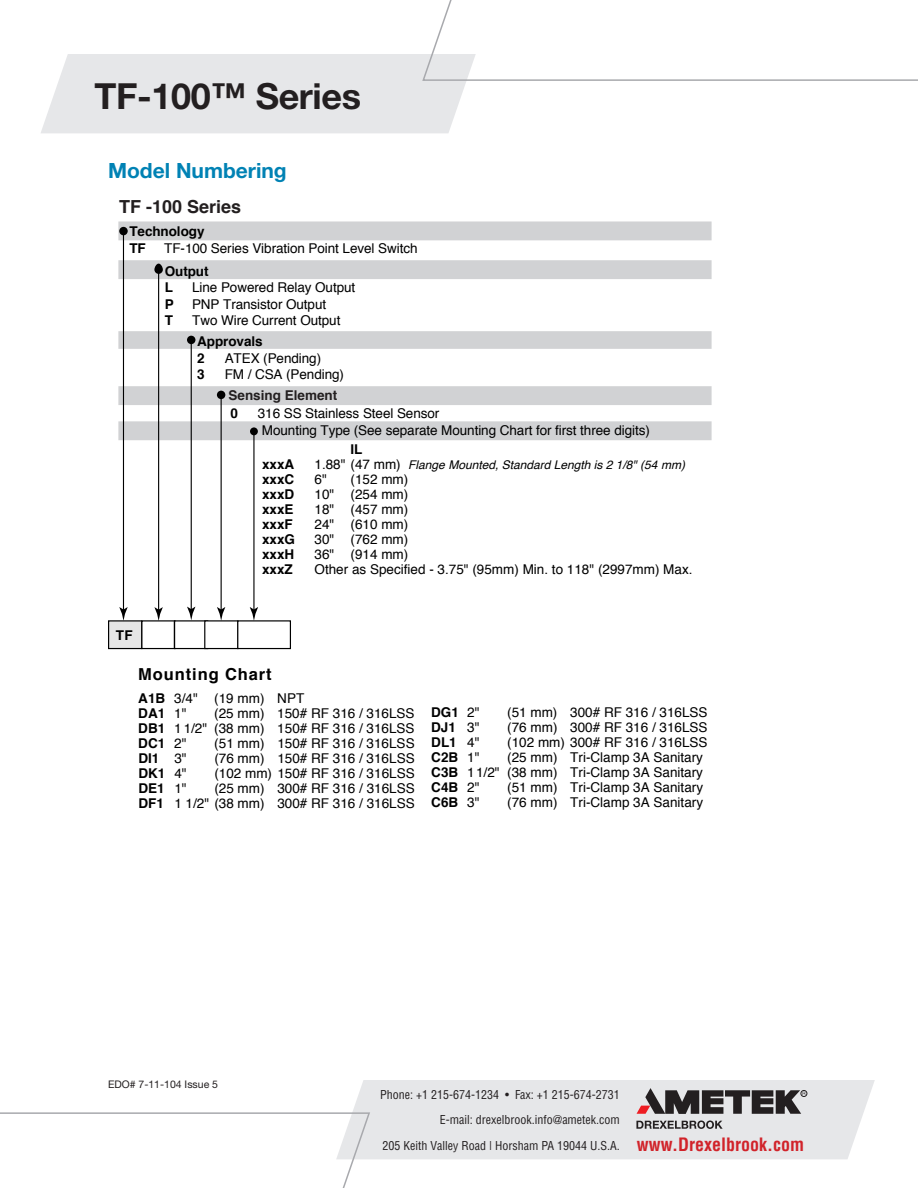
<style>
.page{position:relative;width:918px;height:1188px;background:#fff}
.page>*{position:absolute;margin:0;border:0;box-sizing:border-box;transform-origin:0 0}
.t1{font:700 36px "Helvetica Neue";letter-spacing:-.01em;color:#231f20}
.Blue_Subheads{font:700 21px "Helvetica Neue";color:#0082b4}
.t2{font:700 condensed 18px "Helvetica";color:#d1232a}
.t3{font:700 18px "Helvetica";color:#231f20}
.t4{font:700 16.5px "Helvetica";letter-spacing:.055em;color:#000}
.t5{font:13.5px/15px "Helvetica";color:#000;text-align:justify}
.t6{font:700 13.5px/16.5px "Helvetica";color:#000}
.t7{font:700 13.5px/18.1px "Helvetica";color:#231f20}
.t8{font:condensed 12px/25.5px "Helvetica";color:#231f20;text-align:right}
.t9{font:italic 12px "Helvetica";color:#000}
.t10{font:10.5px "Helvetica Neue";color:#231f20}
.s1{color:#000}
.s2{font-style:normal;font-size:13.5px}
.s3{font-weight:700}
.s4{font-weight:400}
</style>
<div class="page">
<div style="left:109px;top:621px;width:33px;height:28px;background:#e6e6e6"></div>
<div style="left:108px;top:620px;width:34px;height:29px;border:1px solid #000"></div>
<div style="left:118px;top:421px;width:594px;height:19px;background:#d1d2d4"></div>
<div style="left:118px;top:260px;width:594px;height:19px;background:#d1d2d4"></div>
<div style="left:118px;top:221px;width:594px;height:19px;background:#d1d2d4"></div>
<div style="left:118px;top:331px;width:594px;height:18px;background:#d1d2d4"></div>
<div style="left:118px;top:386px;width:594px;height:19px;background:#d1d2d4"></div>
<hr style="left:123px;top:231px;width:1px;height:380px;background:#000">
<svg style="left:119px;top:607px;width:9px;height:14px"></svg>
<div style="left:119px;top:227px;width:9px;height:8px;background:#000;border-radius:50%"></div>
<hr style="left:158px;top:270px;width:1px;height:341px;background:#000">
<svg style="left:154px;top:607px;width:9px;height:13px"></svg>
<div style="left:154px;top:264px;width:9px;height:10px;background:#000;border-radius:4px"></div>
<hr style="left:191px;top:340px;width:1px;height:270px;background:#000">
<svg style="left:187px;top:607px;width:8px;height:13px"></svg>
<div style="left:187px;top:336px;width:8px;height:8px;background:#000;border-radius:50%"></div>
<hr style="left:221px;top:395px;width:1px;height:216px;background:#000">
<svg style="left:217px;top:607px;width:8px;height:13px"></svg>
<div style="left:217px;top:391px;width:8px;height:8px;background:#000;border-radius:50%"></div>
<hr style="left:253px;top:431px;width:2px;height:180px;background:#000">
<svg style="left:250px;top:607px;width:8px;height:13px"></svg>
<div style="left:250px;top:427px;width:8px;height:8px;background:#000;border-radius:50%"></div>
<div style="left:141px;top:620px;width:35px;height:29px;background:#fff;border:1px solid #000"></div>
<div style="left:174px;top:620px;width:34px;height:29px;background:#fff;border:1px solid #000"></div>
<div style="left:204px;top:620px;width:35px;height:29px;background:#fff;border:1px solid #000"></div>
<div style="left:237px;top:620px;width:54px;height:29px;background:#fff;border:1px solid #000"></div>
<svg style="left:174px;top:621px;width:1px;height:27px"></svg>
<svg style="left:41px;top:0;width:877px;height:133px"></svg>
<svg style="left:0;top:1080px;width:875px;height:108px"></svg>
<h1 class="t1" style="left:94px;top:74px;width:268px">TF-100™ Series</h1>
<p class="Blue_Subheads" style="left:108px;top:158px;width:180px">Model Numbering</p>
<p class="t3" style="left:119px;top:192px;width:124px">TF -100 Series</p>
<p class="t6" style="left:129px;top:224px;width:77px">Technology<br>TF</p>
<p class="t5" style="left:164px;top:241px;width:255px">TF-100 Series Vibration Point Level Switch</p>
<p class="t6" style="left:165px;top:263px;width:45px">Output<br>L</p>
<p class="t5" style="left:192px;top:280px;width:165px">Line Powered Relay Output</p>
<p class="t6" style="left:165px;top:296px;width:11px">P</p>
<p class="t5" style="left:192px;top:297px;width:136px">PNP Transistor Output</p>
<p class="t6" style="left:165px;top:312px;width:10px">T</p>
<p class="t5" style="left:192px;top:313px;width:150px">Two Wire Current Output</p>
<p class="t6" style="left:197px;top:333px;width:67px">Approvals<br>2</p>
<p class="t5" style="left:225px;top:351px;width:98px">ATEX (Pending)</p>
<p class="t6" style="left:197px;top:366px;width:9px">3</p>
<p class="t5" style="left:225px;top:367px;width:121px">FM / CSA (Pending)</p>
<p class="t7" style="left:229px;top:386px;width:110px">Sensing Element<br><span class="s1">0</span></p>
<p class="t5" style="left:258px;top:406px;width:183px">316 SS Stainless Steel Sensor</p>
<p class="t5" style="left:262px;top:424px;width:389px">Mounting Type (See separate Mounting Chart for first three digits)</p>
<p class="t6" style="left:351px;top:442px;width:13px">IL</p>
<p class="t6" style="left:116px;top:627px;width:19px">TF</p>
<p class="t6" style="left:262px;top:457px;width:34px">xxxA</p>
<p class="t9" style="left:315px;top:456px;width:372px"><span class="s2">1.88" (47 mm)</span> Flange Mounted, Standard Length is 2 1/8" (54 mm)</p>
<p class="t6" style="left:262px;top:472px;width:34px">xxxC</p>
<p class="t5" style="left:315px;top:473px;width:14px">6"</p>
<p class="t5" style="left:351px;top:473px;width:59px">(152 mm)</p>
<p class="t6" style="left:262px;top:487px;width:34px">xxxD</p>
<p class="t5" style="left:315px;top:488px;width:95px">10" (254 mm)</p>
<p class="t6" style="left:262px;top:502px;width:33px">xxxE</p>
<p class="t5" style="left:315px;top:503px;width:95px">18" (457 mm)</p>
<p class="t6" style="left:262px;top:517px;width:32px">xxxF</p>
<p class="t5" style="left:315px;top:518px;width:95px">24" (610 mm)</p>
<p class="t6" style="left:262px;top:532px;width:35px">xxxG</p>
<p class="t5" style="left:315px;top:533px;width:95px">30" (762 mm)</p>
<p class="t6" style="left:262px;top:547px;width:34px">xxxH</p>
<p class="t5" style="left:315px;top:548px;width:95px">36" (914 mm)</p>
<p class="t6" style="left:262px;top:562px;width:32px">xxxZ</p>
<p class="t5" style="left:315px;top:563px;width:379px">Other as Specified - 3.75" (95mm) Min. to 118" (2997mm) Max.</p>
<p class="t4" style="left:138px;top:661px;width:135px">Mounting Chart</p>
<p class="t5" style="left:138px;top:691px;width:168px"><span class="s3">A1B</span> 3/4" (19 mm) NPT<br><span class="s3">DA1</span> 1"</p>
<p class="t5" style="left:138px;top:706px;width:278px;text-indent:76px">(25 mm) 150# RF 316 / 316LSS <span class="s3">DB1</span> 1 1/2" (38 mm) 150# RF 316 / 316LSS <span class="s3">DC1</span> 2"</p>
<p class="t5" style="left:214px;top:736px;width:202px">(51 mm) 150# RF 316 / 316LSS</p>
<p class="t6" style="left:138px;top:750px;width:50px">DI1 <span class="s4">3"</span></p>
<p class="t5" style="left:214px;top:751px;width:202px">(76 mm) 150# RF 316 / 316LSS</p>
<p class="t6" style="left:138px;top:765px;width:50px">DK1 <span class="s4">4"</span></p>
<p class="t5" style="left:214px;top:766px;width:202px">(102 mm) 150# RF 316 / 316LSS</p>
<p class="t6" style="left:138px;top:780px;width:50px">DE1 <span class="s4">1"</span></p>
<p class="t5" style="left:138px;top:781px;width:278px;text-align:right">(25 mm) 300# RF 316 / 316LSS<br><span class="s3">DF1</span> 1 1/2" (38 mm) 300# RF 316 / 316LSS</p>
<p class="t6" style="left:431px;top:704px;width:50px">DG1 <span class="s4">2"</span></p>
<p class="t5" style="left:507px;top:705px;width:202px">(51 mm) 300# RF 316 / 316LSS</p>
<p class="t6" style="left:431px;top:719px;width:50px">DJ1 <span class="s4">3"</span></p>
<p class="t5" style="left:507px;top:720px;width:202px">(76 mm) 300# RF 316 / 316LSS</p>
<p class="t6" style="left:431px;top:734px;width:50px">DL1 <span class="s4">4"</span></p>
<p class="t5" style="left:507px;top:735px;width:202px">(102 mm) 300# RF 316 / 316LSS</p>
<p class="t6" style="left:431px;top:749px;width:50px">C2B <span class="s4">1"</span></p>
<p class="t5" style="left:431px;top:750px;width:273px;text-indent:76px">(25 mm) Tri-Clamp 3A Sanitary <span class="s3">C3B</span> 1 1/2" (38 mm) Tri-Clamp 3A Sanitary <span class="s3">C4B</span> 2"</p>
<p class="t5" style="left:507px;top:780px;width:197px">(51 mm) Tri-Clamp 3A Sanitary</p>
<p class="t6" style="left:431px;top:794px;width:50px">C6B <span class="s4">3"</span></p>
<p class="t5" style="left:507px;top:795px;width:197px">(76 mm) Tri-Clamp 3A Sanitary</p>
<p class="t10" style="left:108px;top:1078px;width:112px">EDO# 7-11-104 Issue 5</p>
<p class="t8" style="left:380px;top:1082px;width:241px">Phone: +1 215-674-1234 • Fax: +1 215-674-2731<br>E-mail: drexelbrook.info@ametek.com<br>205 Keith Valley Road | Horsham PA 19044 U.S.A.</p>
<h3 class="t2" style="left:637px;top:1134px;width:169px">www.Drexelbrook.com</h3>
</div>
